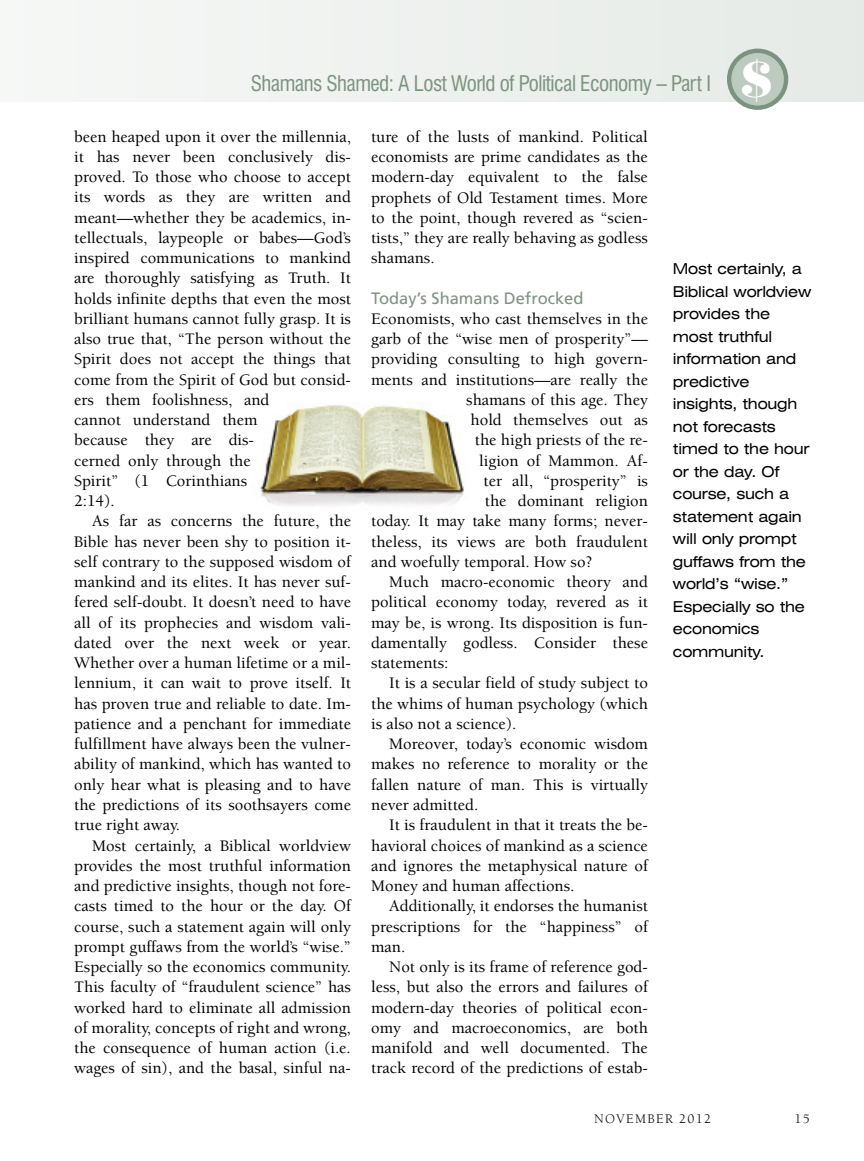
<style>
.page{position:relative;width:864px;height:1161px;background:#fff}
.page>*{position:absolute;margin:0;border:0;box-sizing:border-box;transform-origin:0 0}
.t1{font:48px "Elephant";color:#fff}
.t2{font:condensed 21px "Swiss 721 BT";letter-spacing:-.025em;color:#7c947f}
.t3{font:500 16.5px/20.2px "Berkeley";color:#000;text-align:justify}
.t4{font:16.5px "Frutiger";color:#7c947f}
.t5{font:expanded 15px/22.5px "Swiss 721 BT";letter-spacing:-.015em;color:#000}
.t6{font:13.5px "Berkeley";letter-spacing:.105em;color:#000}
</style>
<div class="page">
<div style="left:78px;top:0;width:786px;height:102px;background:#edf1ee"></div>
<svg style="left:727px;top:49px;width:61px;height:61px"></svg>
<img style="left:260px;top:402px;width:204px;height:104px">
<h1 class="t1" style="left:740px;top:50px;width:36px">$</h1>
<p class="t2" style="left:251px;top:75px;width:462px">Shamans Shamed: A Lost World of Political Economy – Part I</p>
<p class="t3" style="left:74px;top:128px;width:278px;text-align:left">been heaped upon it over the millennia, it has never been conclusively dis&shy;proved. To those who choose to accept its words as they are written and meant—whether they be academics, in&shy;tellectuals, laypeople or babes—God’s inspired communications to mankind are thoroughly satisfying as Truth. It holds infinite depths that even the most brilliant humans cannot fully grasp. It is also true that, “The person without the<br>Spirit does not accept the things that come from the Spirit of God but consid&shy;ers them foolishness, and<br>cannot understand them<br>because they are dis-<br>cerned only through the<br>Spirit” (1 Corinthians<br>2:14).</p>
<p class="t3" style="left:74px;top:513px;width:278px;text-indent:18px">As far as concerns the future, the Bible has never been shy to position it&shy;self contrary to the supposed wisdom of mankind and its elites. It has never suf&shy;fered self-doubt. It doesn’t need to have all of its prophecies and wisdom vali&shy;dated over the next week or year.<br>Whether over a human lifetime or a mil&shy;lennium, it can wait to prove itself. It has proven true and reliable to date. Im&shy;patience and a penchant for immediate fulfillment have always been the vulner&shy;ability of mankind, which has wanted to only hear what is pleasing and to have the predictions of its soothsayers come true right away.</p>
<p class="t3" style="left:74px;top:837px;width:278px;text-indent:18px">Most certainly, a Biblical worldview provides the most truthful information and predictive insights, though not fore&shy;casts timed to the hour or the day. Of course, such a statement again will only prompt guffaws from the world’s “wise.” Especially so the economics community.<br>This faculty of “fraudulent science” has worked hard to eliminate all admission of morality, concepts of right and wrong, the consequence of human action (i.e. wages of sin), and the basal, sinful na-</p>
<p class="t3" style="left:371px;top:128px;width:278px">ture of the lusts of mankind. Political economists are prime candidates as the modern-day equivalent to the false prophets of Old Testament times. More to the point, though revered as “scien&shy;tists,” they are really behaving as godless shamans.</p>
<p class="t4" style="left:371px;top:291px;width:214px">Today’s Shamans Defrocked</p>
<p class="t3" style="left:371px;top:310px;width:278px">Economists, who cast themselves in the</p>
<p class="t3" style="left:371px;top:330px;width:278px">garb of the “wise men of prosperity”—</p>
<p class="t3" style="left:371px;top:351px;width:278px">providing consulting to high govern-</p>
<p class="t3" style="left:371px;top:371px;width:278px">ments and institutions—are really the</p>
<p class="t3" style="left:466px;top:391px;width:183px">shamans of this age. They</p>
<p class="t3" style="left:471px;top:411px;width:179px">hold themselves out as</p>
<p class="t3" style="left:475px;top:432px;width:175px">the high priests of the re-</p>
<p class="t3" style="left:479px;top:452px;width:170px">ligion of Mammon. Af-</p>
<p class="t3" style="left:484px;top:472px;width:166px">ter all, “prosperity” is</p>
<p class="t3" style="left:485px;top:492px;width:165px">the dominant religion</p>
<p class="t3" style="left:371px;top:513px;width:278px">today. It may take many forms; never-</p>
<p class="t3" style="left:371px;top:533px;width:278px">theless, its views are both fraudulent</p>
<p class="t3" style="left:371px;top:553px;width:223px">and woefully temporal. How so?</p>
<p class="t3" style="left:389px;top:573px;width:260px">Much macro-economic theory and</p>
<p class="t3" style="left:371px;top:594px;width:278px">political economy today, revered as it</p>
<p class="t3" style="left:371px;top:614px;width:278px">may be, is wrong. Its disposition is fun-</p>
<p class="t3" style="left:371px;top:634px;width:278px">damentally godless. Consider these</p>
<p class="t3" style="left:371px;top:654px;width:79px">statements:</p>
<p class="t3" style="left:389px;top:675px;width:260px">It is a secular field of study subject to</p>
<p class="t3" style="left:371px;top:695px;width:278px">the whims of human psychology (which</p>
<p class="t3" style="left:371px;top:715px;width:147px">is also not a science).</p>
<p class="t3" style="left:389px;top:735px;width:260px">Moreover, today’s economic wisdom</p>
<p class="t3" style="left:371px;top:756px;width:278px">makes no reference to morality or the</p>
<p class="t3" style="left:371px;top:776px;width:278px">fallen nature of man. This is virtually</p>
<p class="t3" style="left:371px;top:796px;width:109px">never admitted.</p>
<p class="t3" style="left:389px;top:816px;width:260px">It is fraudulent in that it treats the be-</p>
<p class="t3" style="left:371px;top:837px;width:278px">havioral choices of mankind as a science</p>
<p class="t3" style="left:371px;top:857px;width:278px">and ignores the metaphysical nature of</p>
<p class="t3" style="left:371px;top:877px;width:205px">Money and human affections.</p>
<p class="t3" style="left:389px;top:897px;width:260px">Additionally, it endorses the humanist</p>
<p class="t3" style="left:371px;top:918px;width:278px">prescriptions for the “happiness” of</p>
<p class="t3" style="left:371px;top:938px;width:36px">man.</p>
<p class="t3" style="left:389px;top:958px;width:260px">Not only is its frame of reference god-</p>
<p class="t3" style="left:371px;top:978px;width:278px">less, but also the errors and failures of</p>
<p class="t3" style="left:371px;top:999px;width:278px">modern-day theories of political econ-</p>
<p class="t3" style="left:371px;top:1019px;width:278px">omy and macroeconomics, are both</p>
<p class="t3" style="left:371px;top:1039px;width:278px">manifold and well documented. The</p>
<p class="t3" style="left:371px;top:1059px;width:278px">track record of the predictions of estab-</p>
<p class="t5" style="left:673px;top:259px;width:140px">Most certainly, a<br>Biblical worldview provides the most truthful information and predictive insights, though not forecasts timed to the hour or the day. Of course, such a statement again will only prompt guffaws from the world’s “wise.”<br>Especially so the economics community.</p>
<p class="t6" style="left:594px;top:1113px;width:119px">NOVEMBER 2012</p>
<p class="t6" style="left:795px;top:1113px;width:17px">15</p>
</div>
